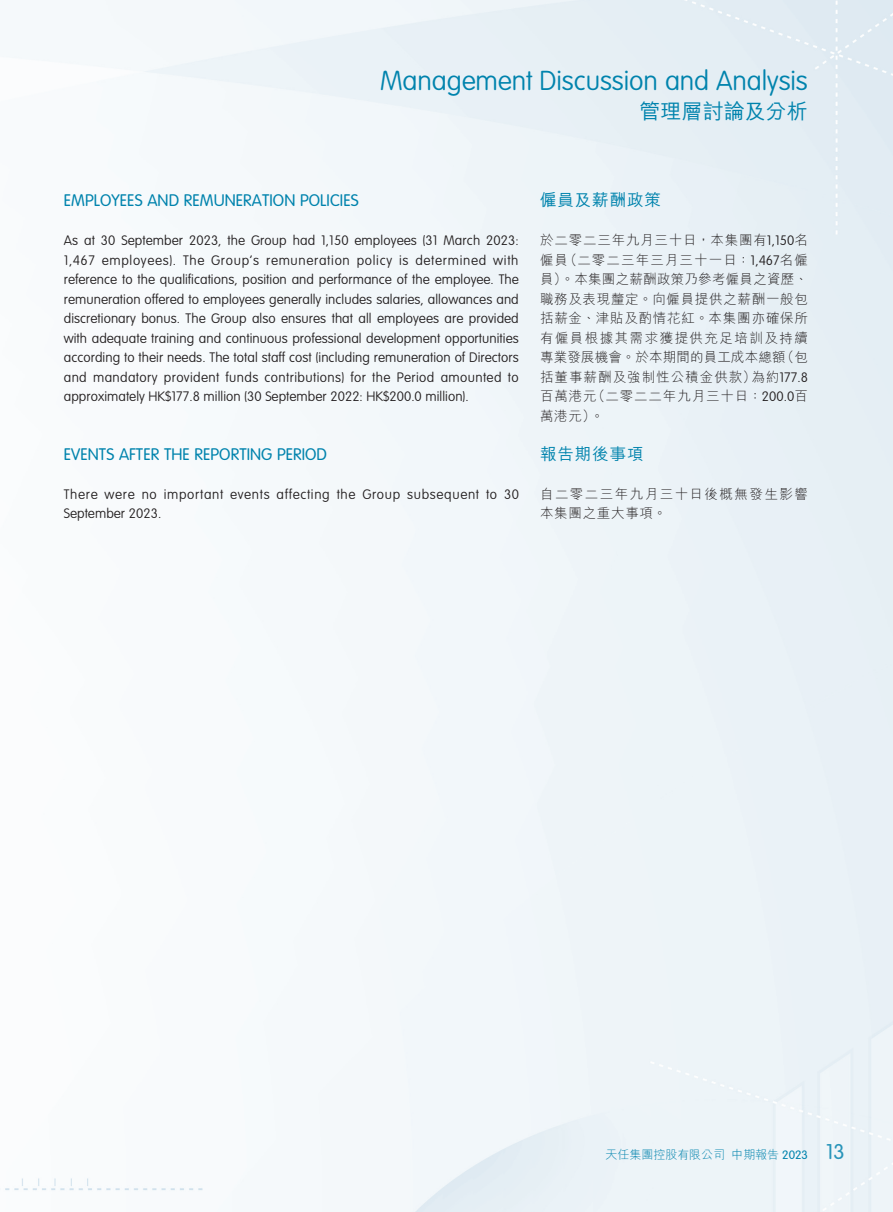
<style>
.page{position:relative;width:893px;height:1212px;background:#fff}
.page>*{position:absolute;margin:0;border:0;box-sizing:border-box;transform-origin:0 0}
.t1{font:100 27px "VAG Rounded Std";letter-spacing:-.005em;color:#0083ad}
.t2{font:500 21px "M Hei HK";letter-spacing:.005em;color:#0083ad}
.t3{font:300 16.5px "VAG Rounded Std";letter-spacing:.005em;color:#0083ad}
.t4{font:500 16.5px "M Hei HK";letter-spacing:.055em;color:#0083ad}
.t5{font:100 13.5px/19.5px "VAG Rounded Std";letter-spacing:.005em;color:#231f20;text-align:justify}
.t6{font:300 13.5px/19.5px "M Hei HK";letter-spacing:.065em;color:#231f20;text-align:justify}
.t7{font:100 13.5px/19.5px "VAG Rounded Std";letter-spacing:.05em;color:#231f20}
.t8{font:300 13.5px/19.5px "M Hei HK";letter-spacing:.11em;color:#231f20}
.t9{font:300 12px "M Hei HK";letter-spacing:-.005em;color:#0083ad}
.s1{font-family:"VAG Rounded Std";font-weight:100}
.s2{font-family:"VAG Rounded Std"}
.s3{font-family:"VAG Rounded Std";font-size:21px;color:#2995ba}
</style>
<div class="page">
<h1 class="t1" style="left:380px;top:66px;width:429px">Management Discussion and Analysis</h1>
<h2 class="t2" style="left:639px;top:96px;width:170px">管理層討論及分析</h2>
<p class="t3" style="left:64px;top:191px;width:296px">EMPLOYEES AND REMUNERATION POLICIES</p>
<p class="t5" style="left:64px;top:231px;width:457px">As at 30 September 2023, the Group had 1,150 employees (31 March 2023:<br>1,467 employees). The Group’s remuneration policy is determined with reference to the qualifications, position and performance of the employee. The remuneration offered to employees generally includes salaries, allowances and discretionary bonus. The Group also ensures that all employees are provided with adequate training and continuous professional development opportunities according to their needs. The total staff cost (including remuneration of Directors and mandatory provident funds contributions) for the Period amounted to approximately HK$177.8 million (30 September 2022: HK$200.0 million).</p>
<p class="t3" style="left:64px;top:444px;width:265px">EVENTS AFTER THE REPORTING PERIOD</p>
<p class="t7" style="left:64px;top:485px;width:457px">There were no important events affecting the Group subsequent to 30<br>September 2023.</p>
<p class="t4" style="left:540px;top:188px;width:122px">僱員及薪酬政策</p>
<p class="t6" style="left:540px;top:230px;width:269px">於二零二三年九月三十日，本集團有<span class="s1">1,150</span>名僱員（二零二三年三月三十一日：<span class="s1">1,467</span>名僱員）。本集團之薪酬政策乃參考僱員之資歷、職務及表現釐定。向僱員提供之薪酬一般包括薪金、津貼及酌情花紅。本集團亦確保所有僱員根據其需求獲提供充足培訓及持續專業發展機會。於本期間的員工成本總額（包括董事薪酬及強制性公積金供款）為約<span class="s1">177.8</span>百萬港元（二零二二年九月三十日：<span class="s1">200.0</span>百萬港元）。</p>
<p class="t4" style="left:540px;top:442px;width:105px">報告期後事項</p>
<p class="t8" style="left:540px;top:484px;width:269px">自二零二三年九月三十日後概無發生影響本集團之重大事項。</p>
<p class="t9" style="left:606px;top:1148px;width:241px">天任集團控股有限公司 中期報告 <span class="s2">2023</span> <span class="s3">13</span></p>
</div>
